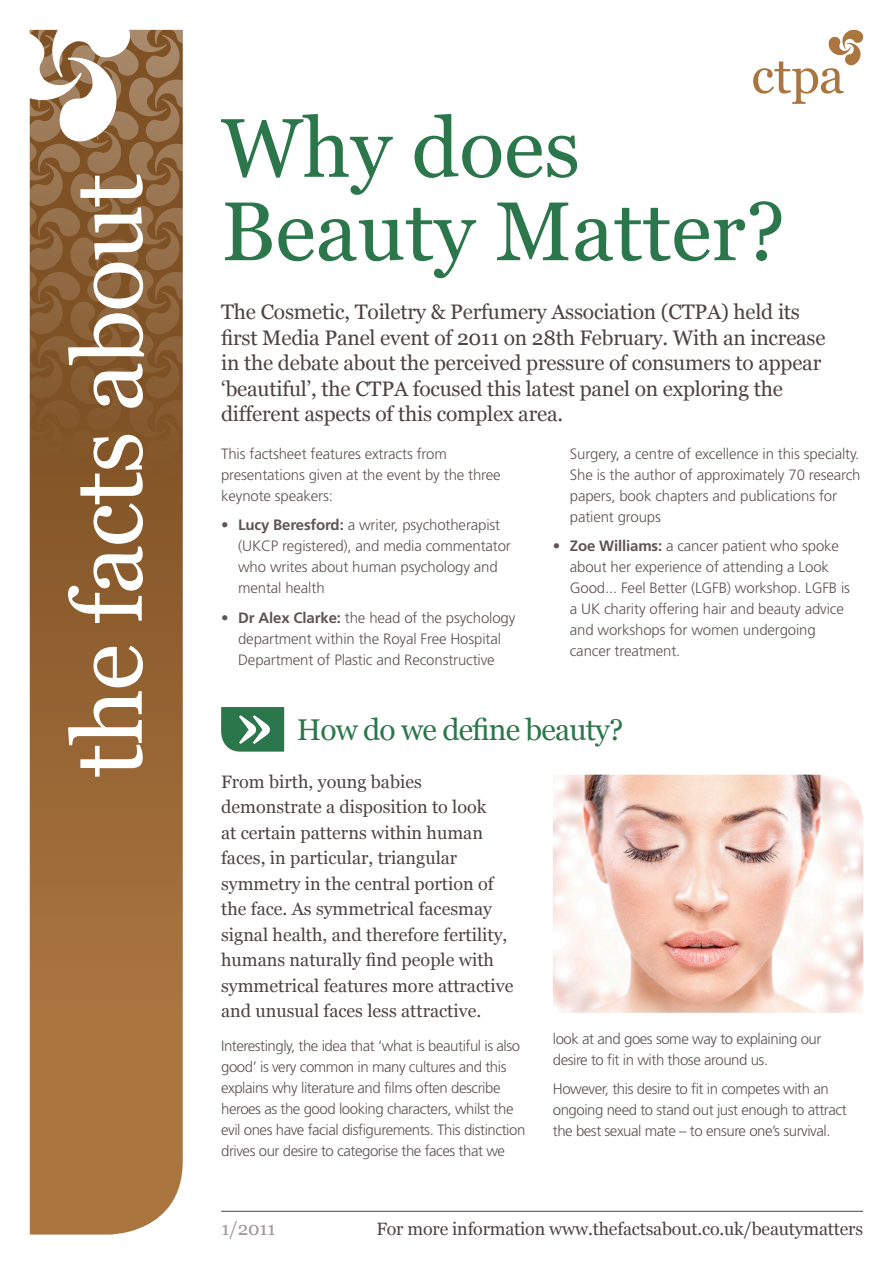
<style>
.page{position:relative;width:893px;height:1263px;background:#fff}
.page>*{position:absolute;margin:0;border:0;box-sizing:border-box;transform-origin:0 0}
.t1{font:97.5px "Georgia";letter-spacing:-.02em;color:#fff}
.Main_Heading{font:83.1px/83.4px "Georgia";color:#2b774b}
.Subheading{font:30px "Georgia";letter-spacing:-.03em;color:#2b774b}
.intro{font:21px/25.5px "Georgia";letter-spacing:-.01em;color:#4d4342}
.intro-2{font:18.75px "Georgia";color:#9e9795}
.intro-3{font:18px/25.5px "Georgia";color:#4d4342}
.intro-4{font:17.85px "Georgia";letter-spacing:-.01em;color:#4d4342}
.bullets{font:300 15px/21px "Frutiger";letter-spacing:-.01em;color:#5e5452}
.body{font:300 15px/21px "Frutiger";letter-spacing:-.03em;color:#5e5452}
.body-2{font:300 15px/21px "Frutiger";letter-spacing:-.01em;color:#5e5452}
.s1{font-weight:700}
</style>
<div class="page">
<div style="left:30px;top:1064px;width:153px;height:170px;background:#ab7540"></div>
<svg style="left:30px;top:30px;width:153px;height:1034px;background:#976a3e"></svg>
<img style="left:553px;top:775px;width:310px;height:238px">
<svg style="left:221px;top:707px;width:63px;height:45px;background:#4e8e69"></svg>
<hr style="left:221px;top:1211px;width:642px;height:1px;background:#4d4342">
<svg style="left:753px;top:30px;width:111px;height:74px"></svg>
<p class="t1" style="left:53px;top:777px;width:605px;rotate:-90deg">the facts about</p>
<p class="Main_Heading" style="left:221px;top:106px;width:566px">Why does<br>Beauty Matter?</p>
<p class="intro" style="left:221px;top:299px;width:606px">The Cosmetic, Toiletry &amp; Perfumery Association (CTPA) held its first Media Panel event of 2011 on 28th February. With an increase in the debate about the perceived pressure of consumers to appear ‘beautiful’, the CTPA focused this latest panel on exploring the different aspects of this complex area.</p>
<p class="body-2" style="left:221px;top:443px;width:281px">This factsheet features extracts from presentations given at the event by the three keynote speakers:</p>
<p class="bullets" style="left:238px;top:514px;width:274px;text-indent:-17px">• <span class="s1">Lucy Beresford:</span> a writer, psychotherapist (UKCP registered), and media commentator who writes about human psychology and mental health</p>
<p class="bullets" style="left:221px;top:607px;width:296px;text-align:center">• <span class="s1">Dr Alex Clarke:</span> the head of the psychology department within the Royal Free Hospital<br>Department of Plastic and Reconstructive</p>
<p class="bullets" style="left:570px;top:443px;width:292px">Surgery, a centre of excellence in this specialty.<br>She is the author of approximately 70 research papers, book chapters and publications for patient groups</p>
<p class="bullets" style="left:570px;top:535px;width:282px;text-indent:-17px">• <span class="s1">Zoe Williams:</span> a cancer patient who spoke about her experience of attending a Look Good... Feel Better (LGFB) workshop. LGFB is a UK charity offering hair and beauty advice and workshops for women undergoing cancer treatment.</p>
<p class="Subheading" style="left:297px;top:713px;width:328px">How do we define beauty?</p>
<p class="intro-3" style="left:221px;top:768px;width:294px">From birth, young babies demonstrate a disposition to look<br>at certain patterns within human faces, in particular, triangular symmetry in the central portion of the face. As symmetrical facesmay signal health, and therefore fertility, humans naturally find people with symmetrical features more attractive and unusual faces less attractive.</p>
<p class="body" style="left:221px;top:1035px;width:306px">Interestingly, the idea that ‘what is beautiful is also good’ is very common in many cultures and this explains why literature and films often describe heroes as the good looking characters, whilst the evil ones have facial disfigurements. This distinction drives our desire to categorise the faces that we</p>
<p class="body" style="left:553px;top:1028px;width:270px">look at and goes some way to explaining our desire to fit in with those around us.</p>
<p class="body" style="left:553px;top:1079px;width:295px">However, this desire to fit in competes with an ongoing need to stand out just enough to attract the best sexual mate – to ensure one’s survival.</p>
<p class="intro-2" style="left:221px;top:1218px;width:56px">1/2011</p>
<p class="intro-4" style="left:376px;top:1218px;width:488px">For more information www.thefactsabout.co.uk/beautymatters</p>
</div>
